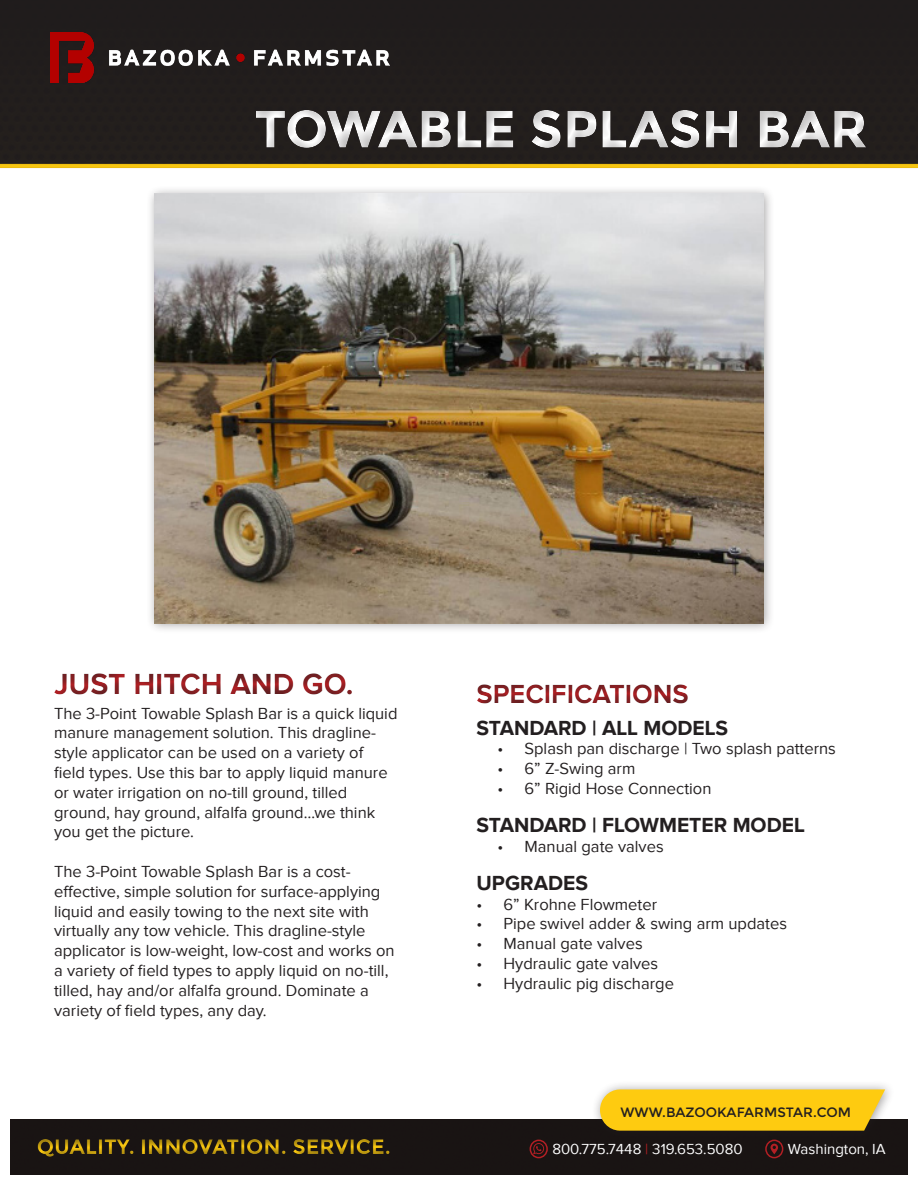
<style>
.page{position:relative;width:918px;height:1188px;background:#fff}
.page>*{position:absolute;margin:0;border:0;box-sizing:border-box;transform-origin:0 0}
.t1{font:700 52.5px "Montserrat";letter-spacing:-.005em;color:#fff}
.t2{font:700 30px "Proxima Nova";color:#b11f24}
.t3{font:700 27px "Proxima Nova";color:#b11f24}
.t4{font:700 21px "Proxima Nova";color:#231f20}
.t5{font:700 21px "Montserrat";color:#fecb10}
.Paragraph{font:16.5px/19.8px "Proxima Nova";color:#231f20}
.t6{font:15px "Proxima Nova";color:#fff}
.t7{font:13.5px "Montserrat";color:#231f20}
.s1{color:#b12023}
</style>
<div class="page">
<svg style="left:56px;top:673px;width:296px;height:22px"></svg>
<div style="left:146px;top:185px;width:628px;height:449px;background:#231f20;opacity:.43"></div>
<img style="left:155px;top:194px;width:608px;height:429px">
<div style="left:11px;top:1119px;width:896px;height:55px;background:#191413"></div>
<div style="left:530px;top:1140px;width:18px;height:18px;border:2px solid #b31f24;border-radius:50%"></div>
<svg style="left:533px;top:1143px;width:11px;height:11px"></svg>
<div style="left:765px;top:1140px;width:18px;height:18px;border:2px solid #b31f24;border-radius:50%"></div>
<svg style="left:771px;top:1144px;width:7px;height:10px"></svg>
<div style="left:591px;top:1080px;width:304px;height:62px;background:#231f20;opacity:.43"></div>
<svg style="left:600px;top:1089px;width:285px;height:42px;background:#f5c517"></svg>
<div style="left:0;top:0;width:918px;height:167px;background:#231f20"></div>
<div style="left:33px;top:1132px;width:372px;height:30px;background:#191413"></div>
<img style="left:50px;top:32px;width:340px;height:50px">
<hr style="left:0;top:164px;width:918px;height:4px;background:#f2c110">
<svg style="left:477px;top:684px;width:211px;height:20px"></svg>
<h1 class="t1" style="left:254px;top:98px;width:615px">TOWABLE SPLASH BAR</h1>
<h2 class="t2" style="left:54px;top:667px;width:301px">JUST HITCH AND GO.</h2>
<p class="Paragraph" style="left:54px;top:703px;width:345px">The 3-Point Towable Splash Bar is a quick liquid manure management solution. This dragline&shy;style applicator can be used on a variety of field types. Use this bar to apply liquid manure or water irrigation on no-till ground, tilled ground, hay ground, alfalfa ground…we think you get the picture.</p>
<p class="Paragraph" style="left:54px;top:861px;width:342px">The 3-Point Towable Splash Bar is a cost&shy;effective, simple solution for surface-applying liquid and easily towing to the next site with virtually any tow vehicle. This dragline-style applicator is low-weight, low-cost and works on a variety of field types to apply liquid on no-till, tilled, hay and/or alfalfa ground. Dominate a variety of field types, any day.</p>
<p class="t5" style="left:37px;top:1134px;width:356px">QUALITY. INNOVATION. SERVICE.</p>
<h3 class="t3" style="left:477px;top:679px;width:214px">SPECIFICATIONS</h3>
<h2 class="t4" style="left:477px;top:716px;width:253px">STANDARD | ALL MODELS</h2>
<p class="Paragraph" style="left:498px;top:739px;width:340px">• Splash pan discharge | Two splash patterns</p>
<p class="Paragraph" style="left:498px;top:758px;width:139px">• 6” Z-Swing arm</p>
<p class="Paragraph" style="left:498px;top:778px;width:215px">• 6” Rigid Hose Connection</p>
<h2 class="t4" style="left:477px;top:813px;width:330px">STANDARD | FLOWMETER MODEL</h2>
<p class="Paragraph" style="left:498px;top:836px;width:168px">• Manual gate valves</p>
<h2 class="t4" style="left:477px;top:871px;width:113px">UPGRADES</h2>
<p class="Paragraph" style="left:477px;top:894px;width:182px">• 6” Krohne Flowmeter</p>
<p class="Paragraph" style="left:477px;top:914px;width:312px">• Pipe swivel adder &amp; swing arm updates</p>
<p class="Paragraph" style="left:477px;top:934px;width:168px">• Manual gate valves</p>
<p class="Paragraph" style="left:477px;top:953px;width:183px">• Hydraulic gate valves</p>
<p class="Paragraph" style="left:477px;top:973px;width:199px">• Hydraulic pig discharge</p>
<p class="t7" style="left:620px;top:1104px;width:232px">WWW.BAZOOKAFARMSTAR.COM</p>
<p class="t6" style="left:552px;top:1140px;width:192px">800.775.7448 <span class="s1">|</span> 319.653.5080</p>
<p class="t6" style="left:788px;top:1140px;width:99px">Washington, IA</p>
</div>
